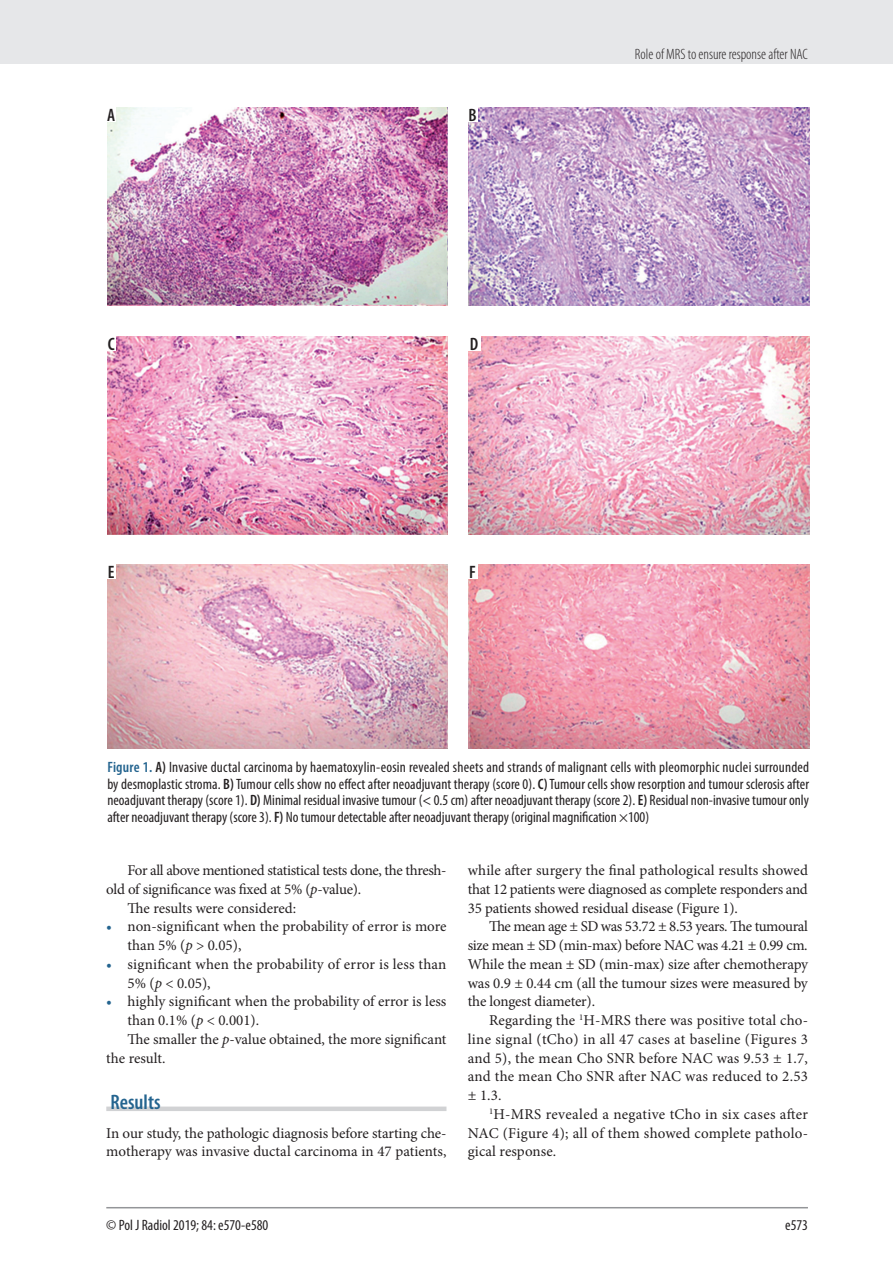
<style>
.page{position:relative;width:893px;height:1263px;background:#fff}
.page>*{position:absolute;margin:0;border:0;box-sizing:border-box;transform-origin:0 0}
.t1{font:600 condensed 21px "Myriad Pro";color:#24648f}
.t2{font:600 condensed 18px "Myriad Pro";color:#231f20}
.t3{font:15px/18.8px "Minion Pro";letter-spacing:-.005em;color:#231f20;text-align:justify}
.t4{font:condensed 15px/16.5px "Myriad Pro";color:#231f20;text-align:justify}
.t5{font:15px "Minion Pro";letter-spacing:-.025em;color:#231f20}
.t6{font:300 condensed 15px "Myriad Pro";color:#231f20}
.s1{font-weight:600;color:#24648f}
.s2{font-weight:600}
.s3{font-style:italic}
.s4{color:#24648f}
</style>
<div class="page">
<div style="left:0;top:0;width:893px;height:64px;background:#e6e7e9"></div>
<hr style="left:106px;top:1207px;width:702px;height:1px;background:#939598">
<div style="left:106px;top:1106px;width:340px;height:5px;background:#d1d2d4"></div>
<img style="left:107px;top:107px;width:341px;height:199px">
<img style="left:469px;top:107px;width:340px;height:199px">
<img style="left:107px;top:564px;width:341px;height:185px">
<img style="left:469px;top:564px;width:340px;height:185px">
<div style="left:106px;top:106px;width:10px;height:16px;background:#fff"></div>
<div style="left:106px;top:563px;width:10px;height:16px;background:#fff"></div>
<div style="left:468px;top:106px;width:9px;height:16px;background:#fff"></div>
<img style="left:107px;top:337px;width:341px;height:197px">
<img style="left:469px;top:336px;width:340px;height:199px">
<div style="left:106px;top:335px;width:10px;height:16px;background:#fff"></div>
<div style="left:468px;top:335px;width:12px;height:16px;background:#fff"></div>
<div style="left:468px;top:563px;width:9px;height:16px;background:#fff"></div>
<p class="t2" style="left:107px;top:104px;width:10px">A</p>
<p class="t2" style="left:469px;top:104px;width:10px">B</p>
<p class="t2" style="left:108px;top:333px;width:8px">C</p>
<p class="t2" style="left:470px;top:333px;width:10px">D</p>
<p class="t2" style="left:108px;top:561px;width:8px">E</p>
<p class="t2" style="left:469px;top:561px;width:8px">F</p>
<p class="t6" style="left:635px;top:45px;width:174px">Role of MRS to ensure response after NAC</p>
<p class="t4" style="left:107px;top:759px;width:703px"><span class="s1">Figure 1.</span> <span class="s2">A)</span> Invasive ductal carcinoma by haematoxylin-eosin revealed sheets and strands of malignant cells with pleomorphic nuclei surrounded by desmoplastic stroma. <span class="s2">B)</span> Tumour cells show no effect after neoadjuvant therapy (score 0). <span class="s2">C)</span> Tumour cells show resorption and tumour sclerosis after neoadjuvant therapy (score 1). <span class="s2">D)</span> Minimal residual invasive tumour (&lt; 0.5 cm) after neoadjuvant therapy (score 2). <span class="s2">E)</span> Residual non-invasive tumour only after neoadjuvant therapy (score 3). <span class="s2">F)</span> No tumour detectable after neoadjuvant therapy (original magnification ×100)</p>
<p class="t5" style="left:128px;top:860px;width:320px">For all above mentioned statistical tests done, the thresh-</p>
<p class="t3" style="left:106px;top:880px;width:256px">old of significance was fixed at 5% (<span class="s3">p</span>-value).</p>
<p class="t3" style="left:128px;top:898px;width:170px">The results were considered:</p>
<p class="t3" style="left:128px;top:917px;width:320px;text-indent:-21px"><span class="s4">•</span> non-significant when the probability of error is more than 5% (<span class="s3">p</span> &gt; 0.05),</p>
<p class="t3" style="left:128px;top:955px;width:320px;text-indent:-21px"><span class="s4">•</span> significant when the probability of error is less than<br>5% (<span class="s3">p</span> &lt; 0.05),</p>
<p class="t3" style="left:106px;top:992px;width:342px"><span class="s4">•</span> highly significant when the probability of error is less</p>
<p class="t3" style="left:128px;top:1011px;width:133px">than 0.1% (<span class="s3">p</span> &lt; 0.001).</p>
<p class="t3" style="left:128px;top:1030px;width:320px">The smaller the <span class="s3">p</span>-value obtained, the more significant</p>
<p class="t3" style="left:106px;top:1048px;width:61px">the result.</p>
<h1 class="t1" style="left:111px;top:1089px;width:51px">Results</h1>
<p class="t3" style="left:106px;top:1123px;width:342px">In our study, the pathologic diagnosis before starting che&shy;motherapy was invasive ductal carcinoma in 47 patients,</p>
<p class="t3" style="left:468px;top:861px;width:342px">while after surgery the final pathological results showed that 12 patients were diagnosed as complete responders and 35 patients showed residual disease (Figure 1).</p>
<p class="t3" style="left:468px;top:917px;width:342px;text-indent:21px">The mean age ± SD was 53.72 ± 8.53 years. The tumoural size mean ± SD (min-max) before NAC was 4.21 ± 0.99 cm.<br>While the mean ± SD (min-max) size after chemotherapy was 0.9 ± 0.44 cm (all the tumour sizes were measured by the longest diameter).</p>
<p class="t3" style="left:468px;top:1011px;width:342px;text-indent:21px">Regarding the <sup>1</sup>H-MRS there was positive total cho&shy;line signal (tCho) in all 47 cases at baseline (Figures 3 and 5), the mean Cho SNR before NAC was 9.53 ± 1.7, and the mean Cho SNR after NAC was reduced to 2.53 ± 1.3.</p>
<p class="t3" style="left:468px;top:1105px;width:342px;text-indent:21px"><sup>1</sup>H-MRS revealed a negative tCho in six cases after NAC (Figure 4); all of them showed complete patholo&shy;gical response.</p>
<p class="t4" style="left:106px;top:1216px;width:164px">© Pol J Radiol 2019; 84: e570-e580</p>
<p class="t4" style="left:785px;top:1216px;width:24px">e573</p>
</div>
